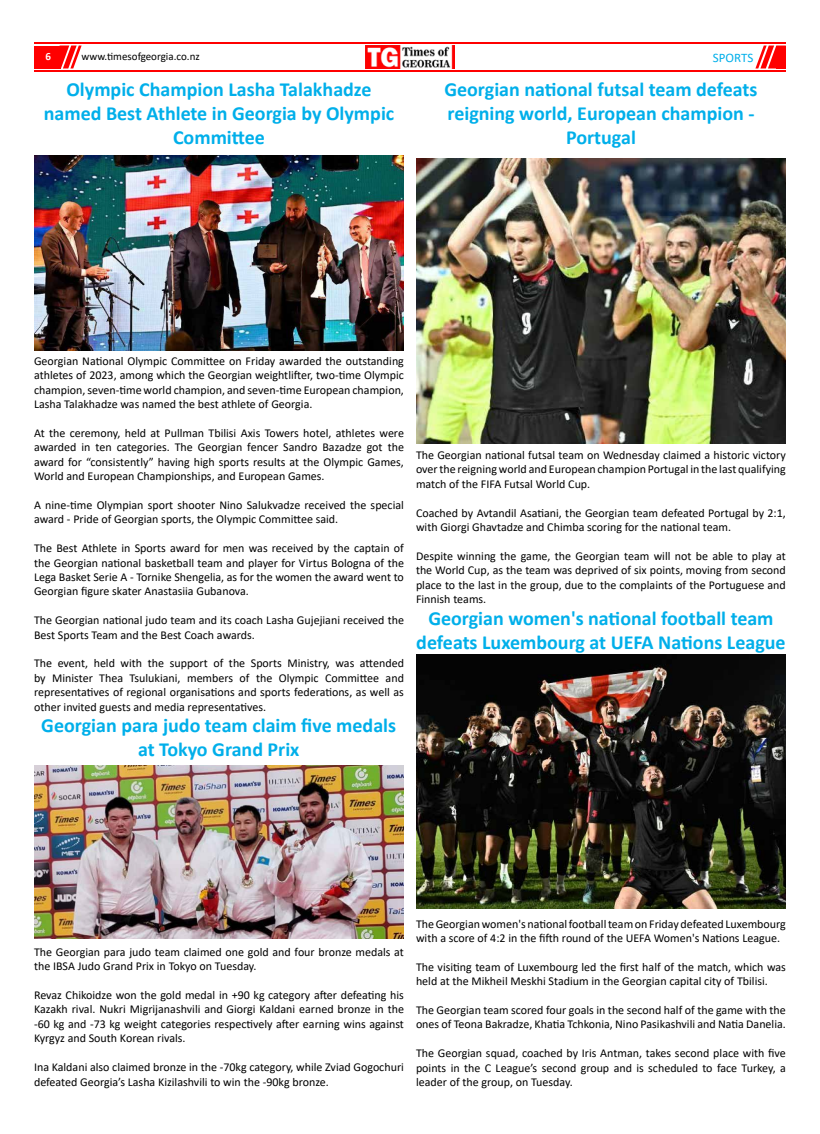
<style>
.page{position:relative;width:820px;height:1134px;background:#fff}
.page>*{position:absolute;margin:0;border:0;box-sizing:border-box;transform-origin:0 0}
.t1{font:700 20px/24px "Calibri";color:#00afea;text-align:center}
.t2{font:13px "Calibri";color:#00afea}
.t3{font:12px/14.4px "Calibri";color:#000;text-align:justify}
.t4{font:11px "Calibri";color:#000}
.t5{font:700 11px "Calibri";color:#fff}
</style>
<div class="page">
<hr style="left:34px;top:71px;width:751px;height:1px;background:#f00">
<hr style="left:34px;top:43px;width:751px;height:1px;background:#f00">
<img style="left:365px;top:46px;width:89px;height:22px">
<div style="left:34px;top:46px;width:26px;height:22px;background:#f00"></div>
<svg style="left:60px;top:46px;width:22px;height:22px"></svg>
<svg style="left:755px;top:46px;width:30px;height:22px"></svg>
<img style="left:34px;top:156px;width:370px;height:195px">
<img style="left:34px;top:765px;width:370px;height:173px">
<img style="left:416px;top:655px;width:369px;height:254px">
<img style="left:416px;top:158px;width:369px;height:285px">
<p class="t5" style="left:46px;top:49px;width:7px">6</p>
<p class="t4" style="left:82px;top:49px;width:120px">www.timesofgeorgia.co.nz</p>
<p class="t2" style="left:712px;top:49px;width:42px">SPORTS</p>
<h1 class="t1" style="left:44px;top:77px;width:352px">Olympic Champion Lasha Talakhadze named Best Athlete in Georgia by Olympic<br>Committee</h1>
<h1 class="t1" style="left:444px;top:77px;width:314px">Georgian national futsal team defeats reigning world, European champion -<br>Portugal</h1>
<p class="t3" style="left:34px;top:353px;width:371px">Georgian National Olympic Committee on Friday awarded the outstanding athletes of 2023, among which the Georgian weightlifter, two-time Olympic champion, seven-time world champion, and seven-time European champion, Lasha Talakhadze was named the best athlete of Georgia.</p>
<p class="t3" style="left:34px;top:425px;width:371px">At the ceremony, held at Pullman Tbilisi Axis Towers hotel, athletes were awarded in ten categories. The Georgian fencer Sandro Bazadze got the award for “consistently” having high sports results at the Olympic Games, World and European Championships, and European Games.</p>
<p class="t3" style="left:34px;top:497px;width:371px">A nine-time Olympian sport shooter Nino Salukvadze received the special award - Pride of Georgian sports, the Olympic Committee said.</p>
<p class="t3" style="left:34px;top:541px;width:371px">The Best Athlete in Sports award for men was received by the captain of the Georgian national basketball team and player for Virtus Bologna of the Lega Basket Serie A - Tornike Shengelia, as for the women the award went to Georgian figure skater Anastasiia Gubanova.</p>
<p class="t3" style="left:34px;top:613px;width:371px">The Georgian national judo team and its coach Lasha Gujejiani received the<br>Best Sports Team and the Best Coach awards.</p>
<p class="t3" style="left:34px;top:656px;width:371px">The event, held with the support of the Sports Ministry, was attended by Minister Thea Tsulukiani, members of the Olympic Committee and representatives of regional organisations and sports federations, as well as other invited guests and media representatives.</p>
<h1 class="t1" style="left:41px;top:713px;width:356px">Georgian para judo team claim five medals at Tokyo Grand Prix</h1>
<p class="t3" style="left:416px;top:447px;width:371px">The Georgian national futsal team on Wednesday claimed a historic victory over the reigning world and European champion Portugal in the last qualifying match of the FIFA Futsal World Cup.</p>
<p class="t3" style="left:416px;top:505px;width:371px">Coached by Avtandil Asatiani, the Georgian team defeated Portugal by 2:1, with Giorgi Ghavtadze and Chimba scoring for the national team.</p>
<p class="t3" style="left:416px;top:548px;width:371px">Despite winning the game, the Georgian team will not be able to play at the World Cup, as the team was deprived of six points, moving from second place to the last in the group, due to the complaints of the Portuguese and Finnish teams.</p>
<h1 class="t1" style="left:416px;top:606px;width:371px">Georgian women's national football team defeats Luxembourg at UEFA Nations League</h1>
<p class="t3" style="left:34px;top:944px;width:371px">The Georgian para judo team claimed one gold and four bronze medals at the IBSA Judo Grand Prix in Tokyo on Tuesday.</p>
<p class="t3" style="left:34px;top:987px;width:371px">Revaz Chikoidze won the gold medal in +90 kg category after defeating his Kazakh rival. Nukri Migrijanashvili and Giorgi Kaldani earned bronze in the -60 kg and -73 kg weight categories respectively after earning wins against Kyrgyz and South Korean rivals.</p>
<p class="t3" style="left:34px;top:1059px;width:371px">Ina Kaldani also claimed bronze in the -70kg category, while Zviad Gogochuri defeated Georgia’s Lasha Kizilashvili to win the -90kg bronze.</p>
<p class="t3" style="left:416px;top:916px;width:371px">The Georgian women's national football team on Friday defeated Luxembourg with a score of 4:2 in the fifth round of the UEFA Women's Nations League.</p>
<p class="t3" style="left:416px;top:959px;width:371px">The visiting team of Luxembourg led the first half of the match, which was held at the Mikheil Meskhi Stadium in the Georgian capital city of Tbilisi.</p>
<p class="t3" style="left:416px;top:1002px;width:371px">The Georgian team scored four goals in the second half of the game with the ones of Teona Bakradze, Khatia Tchkonia, Nino Pasikashvili and Natia Danelia.</p>
<p class="t3" style="left:416px;top:1046px;width:371px">The Georgian squad, coached by Iris Antman, takes second place with five points in the C League’s second group and is scheduled to face Turkey, a leader of the group, on Tuesday.</p>
</div>
